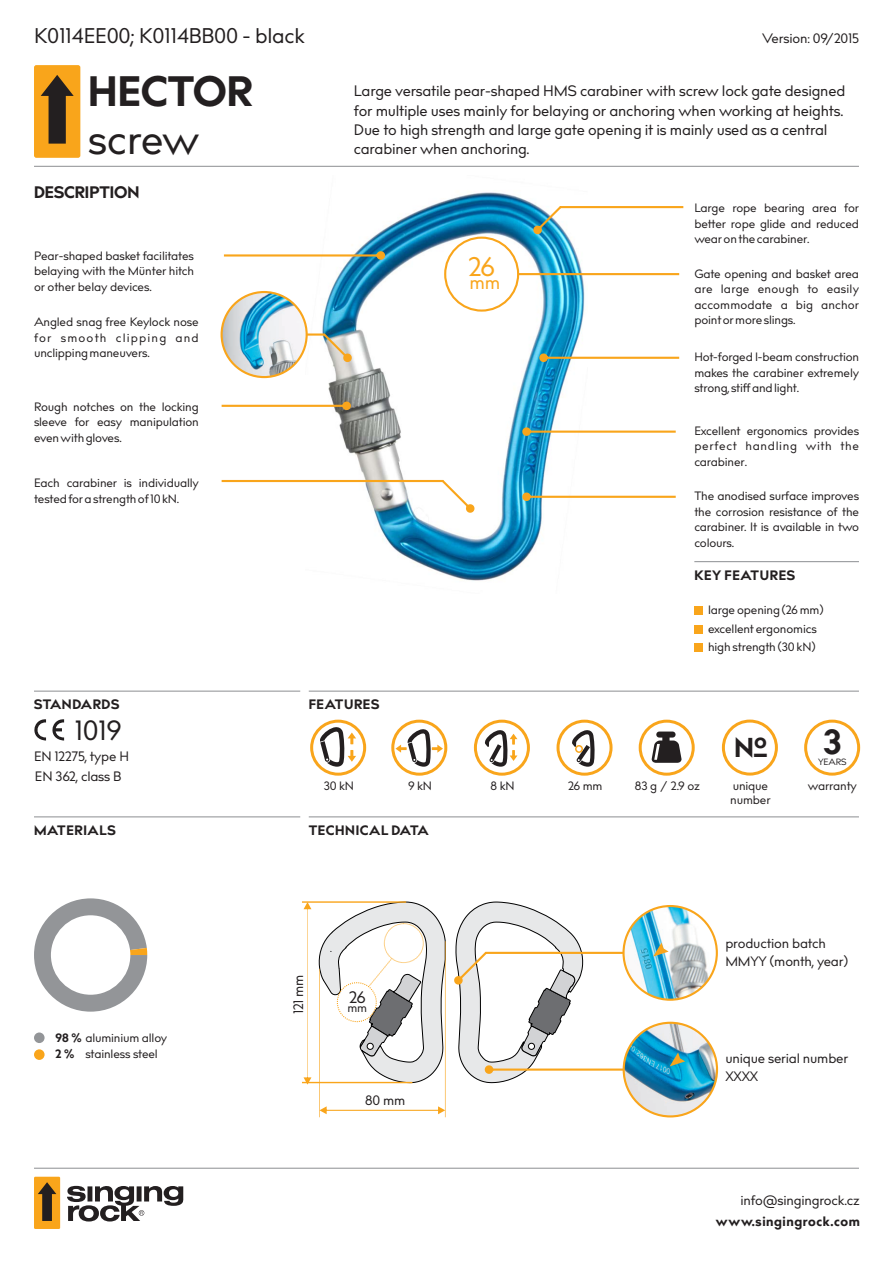
<style>
.page{position:relative;width:893px;height:1263px;background:#fff}
.page>*{position:absolute;margin:0;border:0;box-sizing:border-box;transform-origin:0 0}
.t1{font:700 42px "Bill Corporate";color:#231f20}
.t2{font:42px "Bill Corporate";letter-spacing:-.005em;color:#231f20}
.t3{font:700 34.5px "Bill Corporate";color:#231f20}
.t4{font:27.45px "Bill Corporate";color:#231f20}
.t5{font:700 27px "Bill Corporate";color:#231f20}
.t6{font:26.55px "Bill Corporate";color:#f9a51b}
.t7{font:21px "Bill Corporate";color:#231f20}
.t8{font:18.75px "Bill Corporate";color:#f9a51b}
.t9{font:700 16.5px "Bill Corporate";color:#231f20}
.t10{font:16.5px "Bill Corporate";color:#231f20}
.t11{font:15px/19.4px "Bill Corporate";color:#231f20}
.t12{font:13.5px/17.4px "Bill Corporate";color:#231f20}
.t13{font:700 13.5px "Bill Corporate";letter-spacing:.045em;color:#231f20}
.t14{font:12px/15.5px "Bill Corporate";color:#231f20;text-align:justify}
.t15{font:9px "Bill Corporate";color:#231f20}
.s1{font-weight:700}
</style>
<div class="page">
<img style="left:306px;top:192px;width:281px;height:389px">
<img style="left:222px;top:292px;width:85px;height:85px;border-radius:50%">
<div style="left:221px;top:291px;width:87px;height:87px;border:2px solid #f9a51b;border-radius:50%"></div>
<div style="left:34px;top:65px;width:46px;height:93px;background:#f9a51b;border-radius:2px"></div>
<svg style="left:41px;top:75px;width:33px;height:69px"></svg>
<hr style="left:302px;top:902px;width:104px;height:1px;background:#f9a51b">
<hr style="left:302px;top:1082px;width:110px;height:1px;background:#f9a51b">
<svg style="left:304px;top:902px;width:7px;height:182px"></svg>
<hr style="left:319px;top:969px;width:1px;height:148px;background:#f9a51b">
<hr style="left:445px;top:941px;width:1px;height:176px;background:#f9a51b">
<svg style="left:319px;top:1106px;width:126px;height:8px"></svg>
<svg style="left:318px;top:902px;width:128px;height:181px"></svg>
<div style="left:384px;top:923px;width:40px;height:40px;border:1px dashed #f9a51b;border-radius:50%"></div>
<img style="left:623px;top:1023px;width:94px;height:93px;border-radius:50%">
<img style="left:625px;top:906px;width:92px;height:94px">
<svg style="left:670px;top:1052px;width:15px;height:14px"></svg>
<svg style="left:653px;top:943px;width:16px;height:13px"></svg>
<div style="left:622px;top:905px;width:96px;height:96px;border:2px solid #f9a51b;border-radius:50%"></div>
<div style="left:623px;top:1022px;width:95px;height:95px;border:2px solid #f9a51b;border-radius:50%"></div>
<svg style="left:454px;top:902px;width:169px;height:181px"></svg>
<svg style="left:307px;top:333px;width:45px;height:29px"></svg>
<svg style="left:222px;top:402px;width:129px;height:8px"></svg>
<svg style="left:222px;top:480px;width:252px;height:33px"></svg>
<hr style="left:518px;top:274px;width:161px;height:1px;background:#f9a51b">
<div style="left:444px;top:237px;width:75px;height:75px;border:2px solid #f9a51b;border-radius:50%"></div>
<svg style="left:533px;top:206px;width:150px;height:28px"></svg>
<svg style="left:522px;top:427px;width:154px;height:9px"></svg>
<svg style="left:539px;top:353px;width:140px;height:9px"></svg>
<svg style="left:224px;top:251px;width:161px;height:9px"></svg>
<hr style="left:34px;top:166px;width:825px;height:1px;background:#939598">
<hr style="left:309px;top:691px;width:550px;height:1px;background:#939598">
<hr style="left:34px;top:691px;width:266px;height:1px;background:#939598">
<hr style="left:309px;top:816px;width:550px;height:1px;background:#939598">
<hr style="left:34px;top:816px;width:266px;height:1px;background:#939598">
<svg style="left:34px;top:719px;width:30px;height:21px"></svg>
<hr style="left:694px;top:561px;width:165px;height:1px;background:#939598">
<div style="left:694px;top:606px;width:9px;height:9px;background:#f9a51b"></div>
<div style="left:694px;top:625px;width:9px;height:8px;background:#f9a51b"></div>
<div style="left:694px;top:643px;width:9px;height:9px;background:#f9a51b"></div>
<svg style="left:639px;top:720px;width:56px;height:56px"></svg>
<div style="left:642px;top:723px;width:50px;height:50px;background:#fff;border-radius:50%"></div>
<svg style="left:651px;top:731px;width:31px;height:32px"></svg>
<svg style="left:556px;top:720px;width:56px;height:56px"></svg>
<div style="left:559px;top:723px;width:50px;height:50px;background:#fff;border-radius:50%"></div>
<svg style="left:572px;top:730px;width:23px;height:37px"></svg>
<svg style="left:474px;top:720px;width:56px;height:56px"></svg>
<div style="left:477px;top:723px;width:50px;height:50px;background:#fff;border-radius:50%"></div>
<svg style="left:485px;top:730px;width:32px;height:37px"></svg>
<svg style="left:310px;top:720px;width:56px;height:56px"></svg>
<div style="left:313px;top:723px;width:50px;height:50px;background:#fff;border-radius:50%"></div>
<svg style="left:320px;top:727px;width:36px;height:40px"></svg>
<svg style="left:391px;top:720px;width:56px;height:56px"></svg>
<div style="left:394px;top:723px;width:50px;height:50px;background:#fff;border-radius:50%"></div>
<svg style="left:395px;top:729px;width:48px;height:38px"></svg>
<svg style="left:804px;top:720px;width:56px;height:56px"></svg>
<svg style="left:722px;top:719px;width:56px;height:56px"></svg>
<div style="left:34px;top:1032px;width:11px;height:11px;background:#939598;border-radius:50%"></div>
<div style="left:34px;top:1049px;width:11px;height:11px;background:#f9a51b;border-radius:50%"></div>
<svg style="left:34px;top:898px;width:113px;height:114px"></svg>
<div style="left:51px;top:915px;width:79px;height:80px;background:#fff;border-radius:50%"></div>
<svg style="left:522px;top:492px;width:154px;height:9px"></svg>
<div style="left:34px;top:1177px;width:26px;height:52px;background:#f9a51b"></div>
<svg style="left:67px;top:1185px;width:116px;height:36px"></svg>
<svg style="left:38px;top:1182px;width:18px;height:39px"></svg>
<hr style="left:34px;top:1168px;width:825px;height:1px;background:#939598">
<h3 class="t7" style="left:34px;top:28px;width:272px">K0114EE00; K0114BB00 - black</h3>
<p class="t12" style="left:762px;top:32px;width:98px">Version: 09/2015</p>
<h1 class="t1" style="left:88px;top:76px;width:166px">HECTOR</h1>
<h1 class="t2" style="left:88px;top:125px;width:112px">screw</h1>
<h3 class="t9" style="left:34px;top:186px;width:107px">DESCRIPTION</h3>
<p class="t14" style="left:34px;top:249px;width:162px">Pear-shaped basket facilitates belaying with the Münter hitch or other belay devices.</p>
<p class="t14" style="left:34px;top:316px;width:166px">Angled snag free Keylock nose for smooth clipping and unclipping maneuvers.</p>
<p class="t14" style="left:34px;top:400px;width:166px">Rough notches on the locking sleeve for easy manipulation even with gloves.</p>
<p class="t14" style="left:34px;top:477px;width:166px">Each carabiner is individually tested for a strength of 10 kN.</p>
<p class="t11" style="left:354px;top:83px;width:493px">Large versatile pear-shaped HMS carabiner with screw lock gate designed for multiple uses mainly for belaying or anchoring when working at heights.<br>Due to high strength and large gate opening it is mainly used as a central carabiner when anchoring.</p>
<h3 class="t6" style="left:468px;top:258px;width:28px">26</h3>
<h3 class="t8" style="left:469px;top:276px;width:32px">mm</h3>
<p class="t14" style="left:694px;top:202px;width:166px">Large rope bearing area for better rope glide and reduced wear on the carabiner.</p>
<p class="t14" style="left:694px;top:267px;width:166px">Gate opening and basket area are large enough to easily accommodate a big anchor point or more slings.</p>
<p class="t14" style="left:694px;top:351px;width:166px">Hot-forged I-beam construction makes the carabiner extremely strong, stiff and light.</p>
<p class="t14" style="left:694px;top:424px;width:166px">Excellent ergonomics provides perfect handling with the carabiner.</p>
<p class="t14" style="left:694px;top:490px;width:166px">The anodised surface improves the corrosion resistance of the carabiner. It is available in two colours.</p>
<p class="t13" style="left:694px;top:571px;width:102px">KEY FEATURES</p>
<p class="t14" style="left:708px;top:602px;width:117px;line-height:18.6px">large opening (26 mm) excellent ergonomics</p>
<p class="t14" style="left:708px;top:641px;width:109px">high strength (30 kN)</p>
<p class="t13" style="left:34px;top:700px;width:87px">STANDARDS</p>
<p class="t13" style="left:309px;top:700px;width:72px">FEATURES</p>
<h3 class="t4" style="left:74px;top:721px;width:48px">1019</h3>
<p class="t12" style="left:35px;top:770px;width:88px">EN 362, class B</p>
<p class="t12" style="left:34px;top:749px;width:96px">EN 12275, type H</p>
<h3 class="t5" style="left:735px;top:738px;width:36px">№</h3>
<h2 class="t3" style="left:823px;top:730px;width:20px">3</h2>
<p class="t15" style="left:818px;top:758px;width:30px">YEARS</p>
<p class="t14" style="left:324px;top:780px;width:32px">30 kN</p>
<p class="t14" style="left:408px;top:780px;width:25px">9 kN</p>
<p class="t14" style="left:491px;top:780px;width:25px">8 kN</p>
<p class="t14" style="left:568px;top:780px;width:36px">26 mm</p>
<p class="t14" style="left:635px;top:780px;width:66px">83 g / 2.9 oz</p>
<p class="t14" style="left:730px;top:781px;width:42px;line-height:14px">unique number</p>
<p class="t14" style="left:808px;top:780px;width:50px">warranty</p>
<p class="t13" style="left:34px;top:826px;width:83px">MATERIALS</p>
<p class="t13" style="left:309px;top:826px;width:121px">TECHNICAL DATA</p>
<p class="t14" style="left:55px;top:1032px;width:113px"><span class="s1">98 %</span> aluminium alloy</p>
<p class="t14" style="left:55px;top:1047px;width:104px"><span class="s1">2 %</span> stainless steel</p>
<p class="t12" style="left:291px;top:1014px;width:41px;rotate:-90deg">121 mm</p>
<h3 class="t10" style="left:349px;top:991px;width:18px">26</h3>
<p class="t14" style="left:347px;top:1002px;width:21px">mm</p>
<p class="t12" style="left:365px;top:1093px;width:42px">80 mm</p>
<p class="t12" style="left:725px;top:936px;width:102px">production batch</p>
<p class="t12" style="left:725px;top:954px;width:124px">MMYY (month, year)</p>
<p class="t12" style="left:725px;top:1052px;width:124px">unique serial number<br>XXXX</p>
<p class="t12" style="left:741px;top:1193px;width:121px">info@singingrock.cz</p>
<p class="t13" style="left:716px;top:1217px;width:145px">www.singingrock.com</p>
</div>
